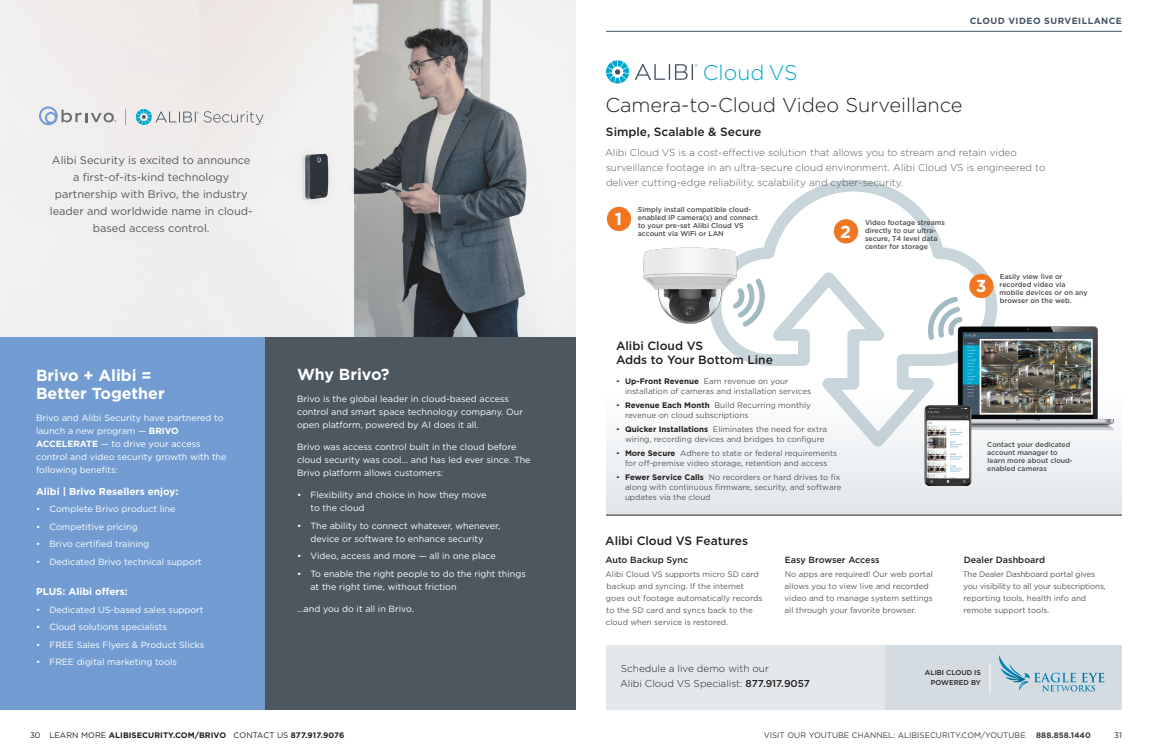
<style>
.page{position:relative;width:1152px;height:756px;background:#fff}
.page>*{position:absolute;margin:0;border:0;box-sizing:border-box;transform-origin:0 0}
.t1{font:300 21.2px "Gotham Rounded";color:#00a7cf}
.Primary_Headline__Left{font:300 20px "Gotham";color:#231f20}
.t2{font:700 17.4px "Gotham";color:#fff}
.subheadline{font:700 16px/18px "Gotham";color:#fff}
.Header___Secondary__C{font:500 12px "Gotham";color:#231f20}
.Header__Secondary__left{font:500 12px/14px "Gotham";color:#231f20}
.intro{font:11px/17px "Gotham";color:#57585a;text-align:center}
.Dealer__Intro{font:300 10px/15px "Gotham";color:#57585a}
.Dealer__Intro-2{font:300 10px/15px "Gotham";color:#231f20}
.tertiary_headline{font:700 10px "Gotham";color:#fff}
.body{font:9px/13px "Gotham";color:#fff}
.Header___Tertiary__C{font:500 9px "Gotham";color:#231f20}
.Header__C{font:700 9px "Gotham";letter-spacing:.05em;color:#435464}
.Dealer__Body__C{font:8px/12px "Gotham";color:#57585a}
.t3{font:8px "Gotham";color:#3e3e3f}
.Dealer__Body__C-2{font:8px/12px "Gotham";letter-spacing:-.02em;color:#57585a}
.t4{font:700 8px "Gotham";letter-spacing:.01em;color:#231f20}
.t5{font:700 8px "Gotham";color:#3e3e3f}
.t6{font:8px "Gotham";color:#231f20}
.Callouts__SMALL__Left{font:500 7px/8px "Gotham";color:#4b4c4d}
.t7{font:500 7px/10px "Gotham";color:#231f20;text-align:right}
.s1{font-weight:700}
.s2{font-weight:300;color:#231f20}
.s3{font-weight:700;color:#231f20}
.s4{font-weight:500}
.s5{font-weight:400}
.s6{color:#231f20}
</style>
<div class="page">
<div style="left:606px;top:392px;width:516px;height:123px;background:linear-gradient(to bottom,#fefefe,#e0e6ea)"></div>
<hr style="left:606px;top:515px;width:516px;height:1px;background:#231f20">
<hr style="left:606px;top:31px;width:516px;height:1px;background:#435464">
<div style="left:607px;top:207px;width:24px;height:24px;background:#f07622;border-radius:50%"></div>
<svg style="left:606px;top:60px;width:23px;height:24px"></svg>
<svg style="left:635px;top:64px;width:62px;height:16px"></svg>
<svg style="left:709px;top:180px;width:288px;height:267px"></svg>
<svg style="left:733px;top:278px;width:32px;height:49px"></svg>
<svg style="left:928px;top:297px;width:35px;height:43px"></svg>
<img style="left:940px;top:323px;width:177px;height:109px">
<img style="left:925px;top:405px;width:47px;height:81px">
<div style="left:969px;top:274px;width:25px;height:24px;background:#f07622;border-radius:50%"></div>
<img style="left:643px;top:247px;width:94px;height:76px">
<div style="left:606px;top:645px;width:516px;height:65px;background:#e3e8eb"></div>
<div style="left:886px;top:645px;width:236px;height:65px;background:#d4dce1"></div>
<img style="left:999px;top:655px;width:20px;height:27px">
<svg style="left:1019px;top:673px;width:85px;height:19px"></svg>
<hr style="left:990px;top:664px;width:1px;height:30px;background:#fff">
<div style="left:0;top:337px;width:311px;height:373px;background:#739dd2"></div>
<div style="left:265px;top:337px;width:311px;height:373px;background:#4d5760"></div>
<img style="left:1px;top:0;width:575px;height:337px">
<svg style="left:39px;top:106px;width:77px;height:19px"></svg>
<svg style="left:125px;top:109px;width:1px;height:16px"></svg>
<svg style="left:136px;top:109px;width:127px;height:16px"></svg>
<hr style="left:0;top:0;width:1px;height:337px;background:#f1f1f1">
<p class="intro" style="left:50px;top:152px;width:204px">Alibi Security is excited to announce a first-of-its-kind technology partnership with Brivo, the industry leader and worldwide name in cloud&shy;based access control.</p>
<p class="subheadline" style="left:36px;top:366px;width:130px">Brivo + Alibi =<br>Better Together</p>
<p class="body" style="left:36px;top:411px;width:192px">Brivo and Alibi Security have partnered to launch a new program — <span class="s1">BRIVO ACCELERATE</span> — to drive your access control and video security growth with the following benefits:</p>
<p class="tertiary_headline" style="left:36px;top:485px;width:144px">Alibi | Brivo Resellers enjoy:</p>
<p class="body" style="left:36px;top:503px;width:141px">• Complete Brivo product line</p>
<p class="body" style="left:36px;top:520px;width:103px">• Competitive pricing</p>
<p class="body" style="left:36px;top:538px;width:115px">• Brivo certified training</p>
<p class="body" style="left:36px;top:555px;width:167px">• Dedicated Brivo technical support</p>
<p class="tertiary_headline" style="left:36px;top:585px;width:93px">PLUS: Alibi offers:</p>
<p class="body" style="left:36px;top:603px;width:169px">• Dedicated US-based sales support</p>
<p class="body" style="left:36px;top:621px;width:133px">• Cloud solutions specialists</p>
<p class="body" style="left:36px;top:638px;width:170px">• FREE Sales Flyers &amp; Product Slicks</p>
<p class="body" style="left:36px;top:656px;width:143px">• FREE digital marketing tools</p>
<p class="subheadline" style="left:297px;top:366px;width:94px">Why Brivo?</p>
<p class="body" style="left:297px;top:392px;width:228px">Brivo is the global leader in cloud-based access control and smart space technology company. Our open platform, powered by AI does it all.</p>
<p class="body" style="left:297px;top:440px;width:235px">Brivo was access control built in the cloud before cloud security was cool... and has led ever since. The<br>Brivo platform allows customers:</p>
<p class="body" style="left:310px;top:488px;width:177px;text-indent:-14px">• Flexibility and choice in how they move to the cloud</p>
<p class="body" style="left:297px;top:519px;width:205px;text-align:center">• The ability to connect whatever, whenever, device or software to enhance security</p>
<p class="body" style="left:297px;top:549px;width:200px">• Video, access and more — all in one place</p>
<p class="body" style="left:310px;top:567px;width:217px;text-indent:-14px">• To enable the right people to do the right things at the right time, without friction</p>
<p class="body" style="left:297px;top:602px;width:117px">...and you do it all in Brivo.</p>
<p class="t1" style="left:703px;top:58px;width:96px">Cloud VS</p>
<p class="Header__C" style="left:970px;top:15px;width:154px">CLOUD VIDEO SURVEILLANCE</p>
<p class="Primary_Headline__Left" style="left:605px;top:92px;width:359px">Camera-to-Cloud Video Surveillance</p>
<p class="Header___Secondary__C" style="left:606px;top:124px;width:157px">Simple, Scalable &amp; Secure</p>
<p class="Dealer__Intro" style="left:605px;top:144px;width:442px">Alibi Cloud VS is a cost-effective solution that allows you to stream and retain video surveillance footage in an ultra-secure cloud environment. Alibi Cloud VS is engineered to deliver cutting-edge reliability, scalability and cyber-security.</p>
<p class="t2" style="left:615px;top:208px;width:9px">1</p>
<p class="Callouts__SMALL__Left" style="left:638px;top:205px;width:122px">Simply install compatible cloud&shy;enabled IP camera(s) and connect to your pre-set Alibi Cloud VS account via WiFi or LAN</p>
<p class="Header__Secondary__left" style="left:616px;top:338px;width:158px">Alibi Cloud VS<br>Adds to Your Bottom Line</p>
<p class="t2" style="left:840px;top:220px;width:12px">2</p>
<p class="Callouts__SMALL__Left" style="left:865px;top:219px;width:82px">Video footage streams directly to our ultra&shy;secure, T4 level data center for storage</p>
<p class="Dealer__Body__C" style="left:625px;top:376px;width:188px;line-height:10px;text-indent:-9px"><span class="s2">•</span> <span class="s3">Up-Front Revenue</span> Earn revenue on your installation of cameras and installation services</p>
<p class="Dealer__Body__C" style="left:625px;top:400px;width:188px;line-height:10px;text-indent:-9px"><span class="s2">•</span> <span class="s3">Revenue Each Month</span> Build Recurring monthly revenue on cloud subscriptions</p>
<p class="Dealer__Body__C" style="left:625px;top:424px;width:204px;line-height:10px;text-indent:-9px"><span class="s2">•</span> <span class="s3">Quicker Installations</span> Eliminates the need for extra wiring, recording devices and bridges to configure</p>
<p class="Dealer__Body__C" style="left:616px;top:448px;width:223px;line-height:10px;text-align:center"><span class="s2">•</span> <span class="s3">More Secure</span> Adhere to state or federal requirements for off-premise video storage, retention and access</p>
<p class="Dealer__Body__C" style="left:625px;top:472px;width:218px;line-height:10px;text-align:justify;text-indent:-9px"><span class="s2">•</span> <span class="s3">Fewer Service Calls</span> No recorders or hard drives to fix along with continuous firmware, security, and software updates via the cloud</p>
<p class="Header___Secondary__C" style="left:605px;top:533px;width:144px">Alibi Cloud VS Features</p>
<p class="Header___Tertiary__C" style="left:605px;top:554px;width:84px">Auto Backup Sync</p>
<p class="Dealer__Body__C" style="left:606px;top:568px;width:158px">Alibi Cloud VS supports micro SD card backup and syncing. If the internet goes out footage automatically records to the SD card and syncs back to the cloud when service is restored.</p>
<p class="Header___Tertiary__C" style="left:785px;top:554px;width:96px">Easy Browser Access</p>
<p class="Dealer__Body__C" style="left:785px;top:568px;width:150px">No apps are required! Our web portal allows you to view live and recorded video and to manage system settings all through your favorite browser.</p>
<p class="t2" style="left:976px;top:275px;width:12px">3</p>
<p class="Callouts__SMALL__Left" style="left:1000px;top:273px;width:90px">Easily view live or recorded video via mobile devices or on any browser on the web.</p>
<p class="Callouts__SMALL__Left" style="left:987px;top:440px;width:87px">Contact your dedicated account manager to learn more about cloud&shy;enabled cameras</p>
<p class="Header___Tertiary__C" style="left:964px;top:554px;width:83px">Dealer Dashboard</p>
<p class="Dealer__Body__C-2" style="left:963px;top:568px;width:145px">The Dealer Dashboard portal gives you visibility to all your subscriptions, reporting tools, health info and remote support tools.</p>
<p class="Dealer__Intro-2" style="left:620px;top:661px;width:191px">Schedule a live demo with our<br>Alibi Cloud VS Specialist: <span class="s4">877.917.9057</span></p>
<p class="t7" style="left:925px;top:668px;width:58px">ALIBI CLOUD IS<br>POWERED BY</p>
<p class="t4" style="left:50px;top:730px;width:296px"><span class="s5">LEARN MORE</span> ALIBISECURITY.COM/BRIVO <span class="s5">CONTACT US</span> 877.917.9076</p>
<p class="t3" style="left:30px;top:730px;width:412px"><span class="s6">30</span> <span class="s3">ALIBISECU ITY.COM</span> LOG IN FOR YOUR REAL-TIME LOWEST PRICES — UP TO 50% OFF MSRP</p>
<p class="t3" style="left:764px;top:730px;width:263px">VISIT OUR YOUTUBE CHANNEL: ALIBISECURITY.COM/YOUTUBE</p>
<p class="t5" style="left:1036px;top:730px;width:56px">888.858.1440</p>
<p class="t6" style="left:1114px;top:730px;width:9px">31</p>
</div>
